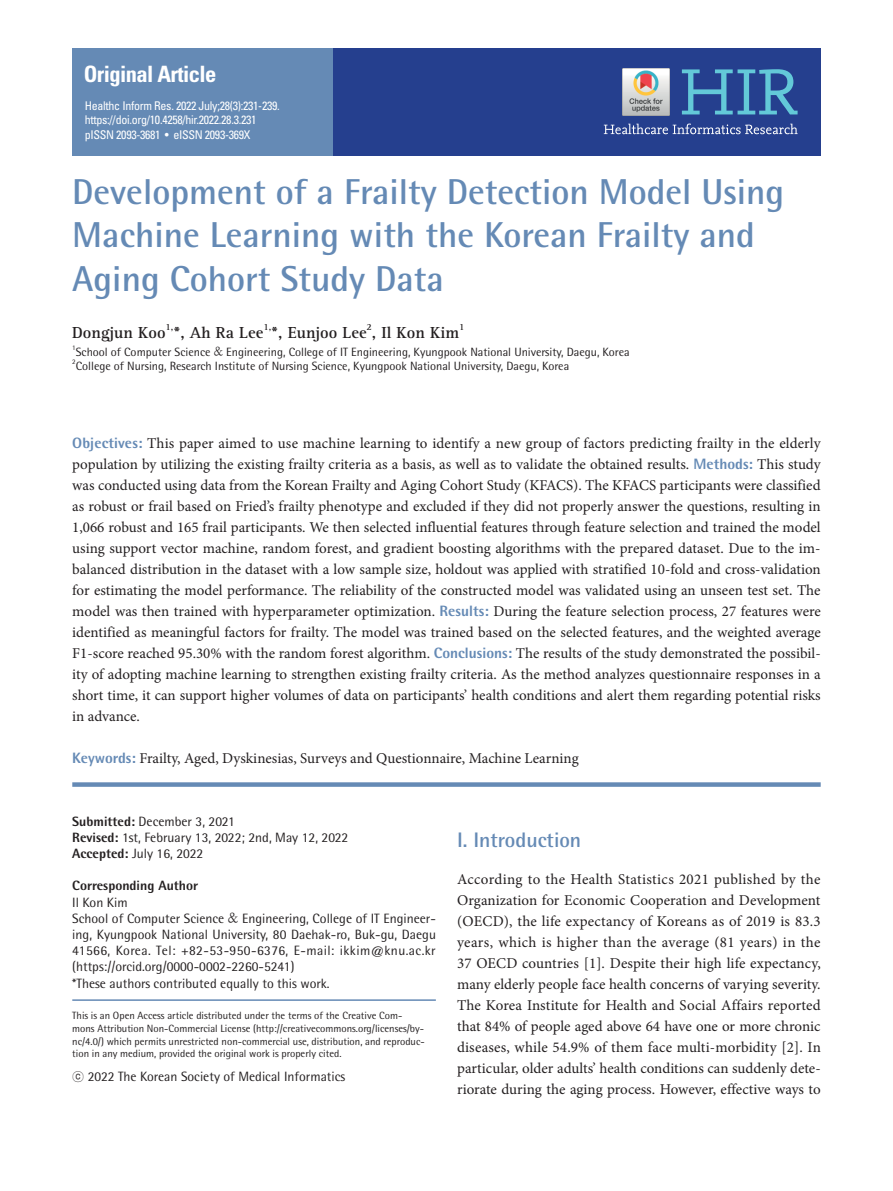
<style>
.page{position:relative;width:893px;height:1191px;background:#fff}
.page>*{position:absolute;margin:0;border:0;box-sizing:border-box;transform-origin:0 0}
.t1{font:700 36px/43.2px "Rotis Semi Sans Std";color:#658ab5}
.t2{font:700 condensed 22.5px "Univers LT Std";letter-spacing:-.025em;color:#fff}
.t3{font:700 21px "Rotis Semi Sans Std";color:#658ab5}
.t4{font:700 16.5px "Rotis Serif Std";color:#231f20}
.t5{font:15px/21px "Minion Pro";color:#231f20;text-align:justify}
.t6{font:13.5px/16.2px "Rotis Semi Sans Std";color:#231f20}
.t7{font:800 13.5px "Rotis Semi Sans Std";color:#231f20}
.t8{font:12px "Rotis Semi Sans Std";color:#231f20}
.t9{font:condensed 12px/14.4px "Univers LT Std";letter-spacing:-.025em;color:#fff}
.t10{font:10.5px/12.6px "Rotis Semi Sans Std";color:#231f20}
.t11{font:700 9.6px "Rotis Serif Std";color:#231f20}
.t12{font:7.05px "Rotis Semi Sans Std";color:#231f20}
.s1{font-family:"Ko Pub Batang";font-weight:300}
.s2{font-family:"Rotis Semi Sans Std";font-weight:800;color:#658ab5}
.s3{font-weight:800}
.s4{font-family:"Gulim";font-size:12px}
</style>
<div class="page">
<div style="left:72px;top:48px;width:749px;height:108px;background:#253f8e"></div>
<div style="left:72px;top:48px;width:261px;height:108px;background:#658ab5"></div>
<svg style="left:682px;top:69px;width:116px;height:45px"></svg>
<svg style="left:604px;top:124px;width:194px;height:10px"></svg>
<div style="left:72px;top:782px;width:749px;height:5px;background:#658ab5"></div>
<hr style="left:72px;top:999px;width:364px;height:1px;background:#658ab5">
<img style="left:622px;top:68px;width:47px;height:47px">
<h2 class="t2" style="left:84px;top:61px;width:134px">Original Article</h2>
<p class="t9" style="left:85px;top:98px;width:196px">Healthc Inform Res. 2022 July;28(3):231-239. https://doi.org/10.4258/hir.2022.28.3.231 pISSN 2093-3681 • eISSN 2093-369X</p>
<h1 class="t1" style="left:72px;top:170px;width:713px">Development of a Frailty Detection Model Using<br>Machine Learning with the Korean Frailty and<br>Aging Cohort Study Data</h1>
<p class="t4" style="left:72px;top:323px;width:95px">Dongjun Koo</p>
<p class="t11" style="left:166px;top:321px;width:9px">1,</p>
<p class="t4" style="left:173px;top:323px;width:91px">*, Ah Ra Lee</p>
<p class="t11" style="left:263px;top:321px;width:9px">1,</p>
<p class="t4" style="left:271px;top:323px;width:189px">*, Eunjoo Lee , Il Kon Kim</p>
<p class="t11" style="left:367px;top:321px;width:7px">2</p>
<p class="t11" style="left:459px;top:321px;width:7px">1</p>
<p class="t12" style="left:72px;top:343px;width:5px">1</p>
<p class="t8" style="left:76px;top:344px;width:555px">School of Computer Science <span class="s1">&amp;</span> Engineering, College of IT Engineering, Kyungpook National University, Daegu, Korea</p>
<p class="t12" style="left:72px;top:358px;width:5px">2</p>
<p class="t8" style="left:76px;top:359px;width:495px">College of Nursing, Research Institute of Nursing Science, Kyungpook National University, Daegu, Korea</p>
<p class="t5" style="left:72px;top:433px;width:750px"><span class="s2">Objectives:</span> This paper aimed to use machine learning to identify a new group of factors predicting frailty in the elderly population by utilizing the existing frailty criteria as a basis, as well as to validate the obtained results. <span class="s2">Methods:</span> This study was conducted using data from the Korean Frailty and Aging Cohort Study (KFACS). The KFACS participants were classified as robust or frail based on Fried’s frailty phenotype and excluded if they did not properly answer the questions, resulting in 1,066 robust and 165 frail participants. We then selected influential features through feature selection and trained the model using support vector machine, random forest, and gradient boosting algorithms with the prepared dataset. Due to the im&shy;balanced distribution in the dataset with a low sample size, holdout was applied with stratified 10-fold and cross-validation for estimating the model performance. The reliability of the constructed model was validated using an unseen test set. The model was then trained with hyperparameter optimization. <span class="s2">Results:</span> During the feature selection process, 27 features were identified as meaningful factors for frailty. The model was trained based on the selected features, and the weighted average F1-score reached 95.30% with the random forest algorithm. <span class="s2">Conclusions:</span> The results of the study demonstrated the possibil&shy;ity of adopting machine learning to strengthen existing frailty criteria. As the method analyzes questionnaire responses in a short time, it can support higher volumes of data on participants’ health conditions and alert them regarding potential risks in advance.</p>
<p class="t5" style="left:72px;top:748px;width:508px"><span class="s2">Keywords:</span> Frailty, Aged, Dyskinesias, Surveys and Questionnaire, Machine Learning</p>
<p class="t6" style="left:72px;top:812px;width:278px"><span class="s3">Submitted:</span> December 3, 2021<br><span class="s3">Revised:</span> 1st, February 13, 2022; 2nd, May 12, 2022<br><span class="s3">Accepted:</span> July 16, 2022</p>
<p class="t7" style="left:72px;top:877px;width:127px">Corresponding Author</p>
<p class="t6" style="left:72px;top:893px;width:365px">Il Kon Kim<br>School of Computer Science <span class="s1">&amp;</span> Engineering, College of IT Engineer&shy;ing, Kyungpook National University, 80 Daehak-ro, Buk-gu, Daegu 41566, Korea. Tel: +82-53-950-6376, E-mail: ikkim@knu.ac.kr (https://orcid.org/0000-0002-2260-5241)<br>*These authors contributed equally to this work.</p>
<p class="t10" style="left:72px;top:1009px;width:354px">This is an Open Access article distributed under the terms of the Creative Com&shy;mons Attribution Non-Commercial License (http://creativecommons.org/licenses/by&shy;nc/4.0/) which permits unrestricted non-commercial use, distribution, and reproduc&shy;tion in any medium, provided the original work is properly cited.</p>
<p class="t6" style="left:72px;top:1068px;width:275px"><span class="s4">ⓒ</span> 2022 The Korean Society of Medical Informatics</p>
<h3 class="t3" style="left:457px;top:827px;width:126px">I. Introduction</h3>
<p class="t5" style="left:457px;top:868px;width:365px">According to the Health Statistics 2021 published by the Organization for Economic Cooperation and Development (OECD), the life expectancy of Koreans as of 2019 is 83.3 years, which is higher than the average (81 years) in the 37 OECD countries [1]. Despite their high life expectancy, many elderly people face health concerns of varying severity.<br>The Korea Institute for Health and Social Affairs reported that 84% of people aged above 64 have one or more chronic diseases, while 54.9% of them face multi-morbidity [2]. In particular, older adults’ health conditions can suddenly dete&shy;riorate during the aging process. However, effective ways to</p>
</div>
